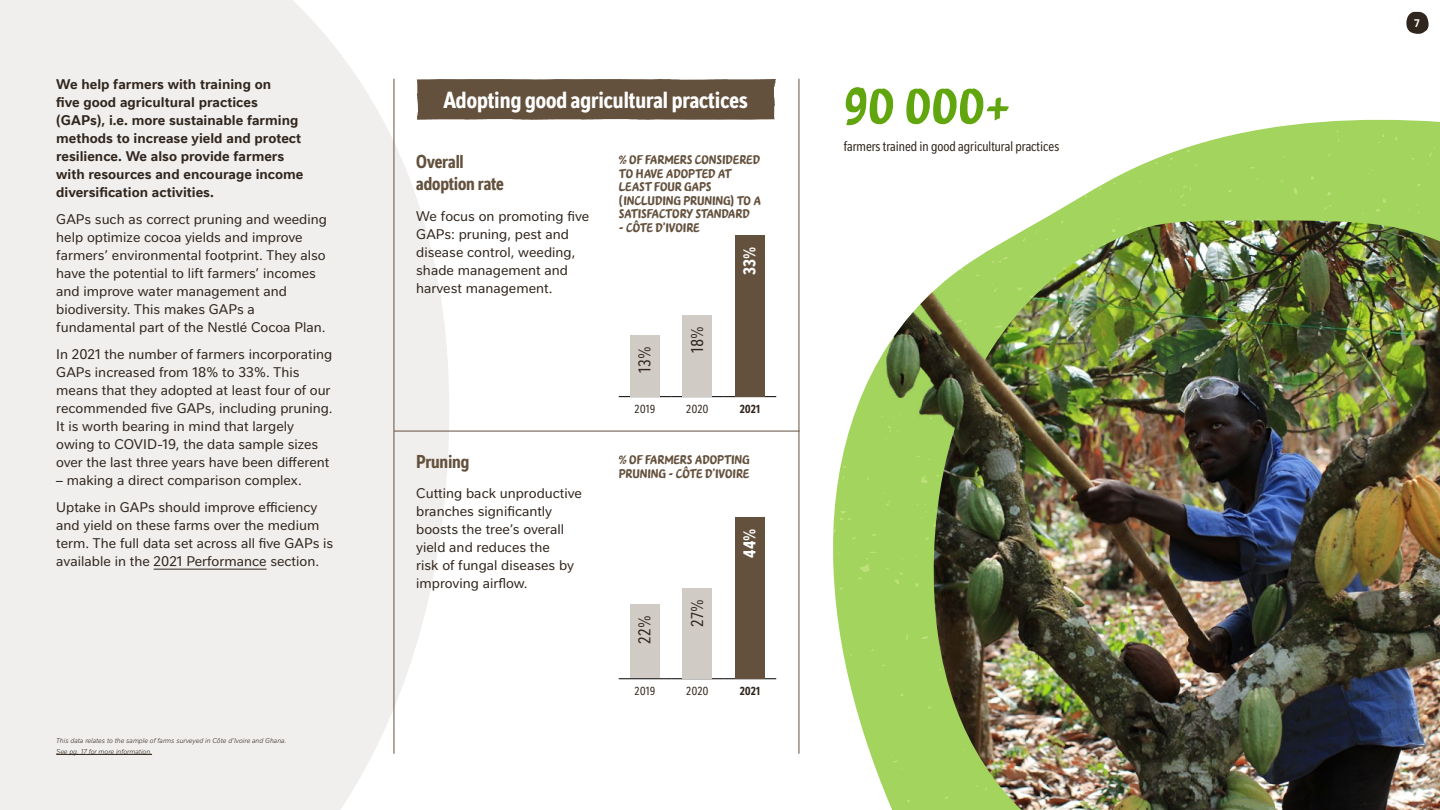
<style>
.page{position:relative;width:1440px;height:810px;background:#fff}
.page>*{position:absolute;margin:0;border:0;box-sizing:border-box;transform-origin:0 0}
.t1{font:55.5px "Nestle Brush";color:#61a60e}
.t2{font:700 condensed 22.5px "Nestle Text OTFAR";color:#fff}
.t3{font:700 condensed 18px/22.5px "Nestle Text OTFAR";letter-spacing:-.01em;color:#64513d}
.t4{font:condensed 16.5px "Nestle Text OTFAR";color:#30261d}
.t5{font:700 condensed 16.5px "Nestle Text OTFAR";color:#fff}
.t6{font:13.5px/18px "Nestle Text OTFAR";color:#30261d}
.t7{font:700 13.5px/18px "Nestle Text OTFAR";color:#30261d}
.t8{font:13.5px/13.5px "Nestle Brush";color:#64513d}
.t9{font:condensed 13.5px "Nestle Text OTFAR";color:#30261d}
.t10{font:condensed 11.25px "Nestle Text OTFAR";color:#30261d}
.t11{font:700 condensed 11.25px "Nestle Text OTFAR";color:#30261d}
.t12{font:700 10.5px "Nestle Text TF";color:#fff}
.t13{font:italic 300 6.75px/11.2px "Nestle Text OTFAR";color:#30261d}
</style>
<div class="page">
<svg style="left:0;top:0;width:453px;height:810px;background:#f2f0ef"></svg>
<img style="left:833px;top:120px;width:607px;height:690px">
<hr style="left:394px;top:79px;width:1px;height:675px;background:#64513d">
<hr style="left:799px;top:79px;width:1px;height:675px;background:#64513d">
<hr style="left:619px;top:678px;width:52px;height:1px;background:#000">
<hr style="left:671px;top:678px;width:53px;height:1px;background:#000">
<hr style="left:724px;top:678px;width:52px;height:1px;background:#000">
<div style="left:630px;top:604px;width:30px;height:74px;background:#d1cbc5"></div>
<div style="left:682px;top:588px;width:30px;height:90px;background:#d1cbc5"></div>
<div style="left:735px;top:517px;width:30px;height:161px;background:#64513d"></div>
<hr style="left:619px;top:396px;width:52px;height:1px;background:#000">
<hr style="left:671px;top:396px;width:53px;height:1px;background:#000">
<hr style="left:724px;top:396px;width:52px;height:1px;background:#000">
<div style="left:630px;top:335px;width:30px;height:61px;background:#d1cbc5"></div>
<div style="left:682px;top:315px;width:30px;height:81px;background:#d1cbc5"></div>
<div style="left:735px;top:235px;width:30px;height:161px;background:#64513d"></div>
<hr style="left:394px;top:431px;width:406px;height:1px;background:#64513d">
<div style="left:416px;top:79px;width:360px;height:41px;background:#64513d"></div>
<hr style="left:154px;top:569px;width:113px;height:1px;background:#30261d">
<hr style="left:56px;top:754px;width:96px;height:1px;background:#30261d">
<img style="left:933px;top:220px;width:507px;height:590px">
<svg style="left:1406px;top:12px;width:23px;height:22px"></svg>
<p class="t7" style="left:56px;top:75px;width:249px">We help farmers with training on<br>five good agricultural practices (GAPs), i.e. more sustainable farming methods to increase yield and protect resilience. We also provide farmers with resources and encourage income diversification activities.</p>
<p class="t6" style="left:56px;top:210px;width:272px">GAPs such as correct pruning and weeding help optimize cocoa yields and improve farmers’ environmental footprint. They also have the potential to lift farmers’ incomes and improve water management and biodiversity. This makes GAPs a fundamental part of the Nestlé Cocoa Plan.</p>
<p class="t6" style="left:56px;top:345px;width:278px">In 2021 the number of farmers incorporating GAPs increased from 18% to 33%. This means that they adopted at least four of our recommended five GAPs, including pruning.<br>It is worth bearing in mind that largely owing to COVID-19, the data sample sizes over the last three years have been different</p>
<p class="t6" style="left:56px;top:467px;width:263px;line-height:27px">– making a direct comparison complex.<br>Uptake in GAPs should improve efficiency</p>
<p class="t6" style="left:56px;top:516px;width:279px">and yield on these farms over the medium term. The full data set across all five GAPs is available in the 2021 Performance section.</p>
<p class="t13" style="left:56px;top:735px;width:232px">This data relates to the sample of farms surveyed in Côte d’Ivoire and Ghana.<br>See pg. 17 for more information.</p>
<h2 class="t2" style="left:443px;top:83px;width:306px">Adopting good agricultural practices</h2>
<h3 class="t3" style="left:416px;top:150px;width:89px">Overall adoption rate</h3>
<p class="t6" style="left:416px;top:207px;width:174px">We focus on promoting five<br>GAPs: pruning, pest and disease control, weeding, shade management and harvest management.</p>
<h3 class="t3" style="left:416px;top:450px;width:55px">Pruning</h3>
<p class="t6" style="left:416px;top:485px;width:167px">Cutting back unproductive branches significantly boosts the tree’s overall yield and reduces the<br>risk of fungal diseases by improving airflow.</p>
<p class="t8" style="left:619px;top:152px;width:144px">% OF FARMERS CONSIDERED<br>TO HAVE ADOPTED AT<br>LEAST FOUR GAPS (INCLUDING PRUNING) TO A<br>SATISFACTORY STANDARD</p>
<p class="t8" style="left:619px;top:220px;width:83px">- CÔTE D’IVOIRE</p>
<p class="t4" style="left:632px;top:373px;width:28px;rotate:-90deg">13%</p>
<p class="t4" style="left:685px;top:353px;width:28px;rotate:-90deg">18%</p>
<p class="t5" style="left:737px;top:275px;width:30px;rotate:-90deg">33%</p>
<p class="t10" style="left:635px;top:400px;width:22px">2019</p>
<p class="t10" style="left:686px;top:400px;width:24px">2020</p>
<p class="t11" style="left:740px;top:400px;width:22px">2021</p>
<p class="t8" style="left:619px;top:452px;width:132px">% OF FARMERS ADOPTING<br>PRUNING - CÔTE D’IVOIRE</p>
<p class="t4" style="left:632px;top:644px;width:29px;rotate:-90deg">22%</p>
<p class="t4" style="left:685px;top:627px;width:29px;rotate:-90deg">27%</p>
<p class="t5" style="left:737px;top:558px;width:31px;rotate:-90deg">44%</p>
<p class="t10" style="left:635px;top:682px;width:22px">2019</p>
<p class="t10" style="left:686px;top:682px;width:24px">2020</p>
<p class="t11" style="left:740px;top:682px;width:22px">2021</p>
<h1 class="t1" style="left:844px;top:69px;width:168px">90 000+</h1>
<p class="t9" style="left:844px;top:136px;width:217px">farmers trained in good agricultural practices</p>
<p class="t12" style="left:1414px;top:15px;width:8px">7</p>
</div>
